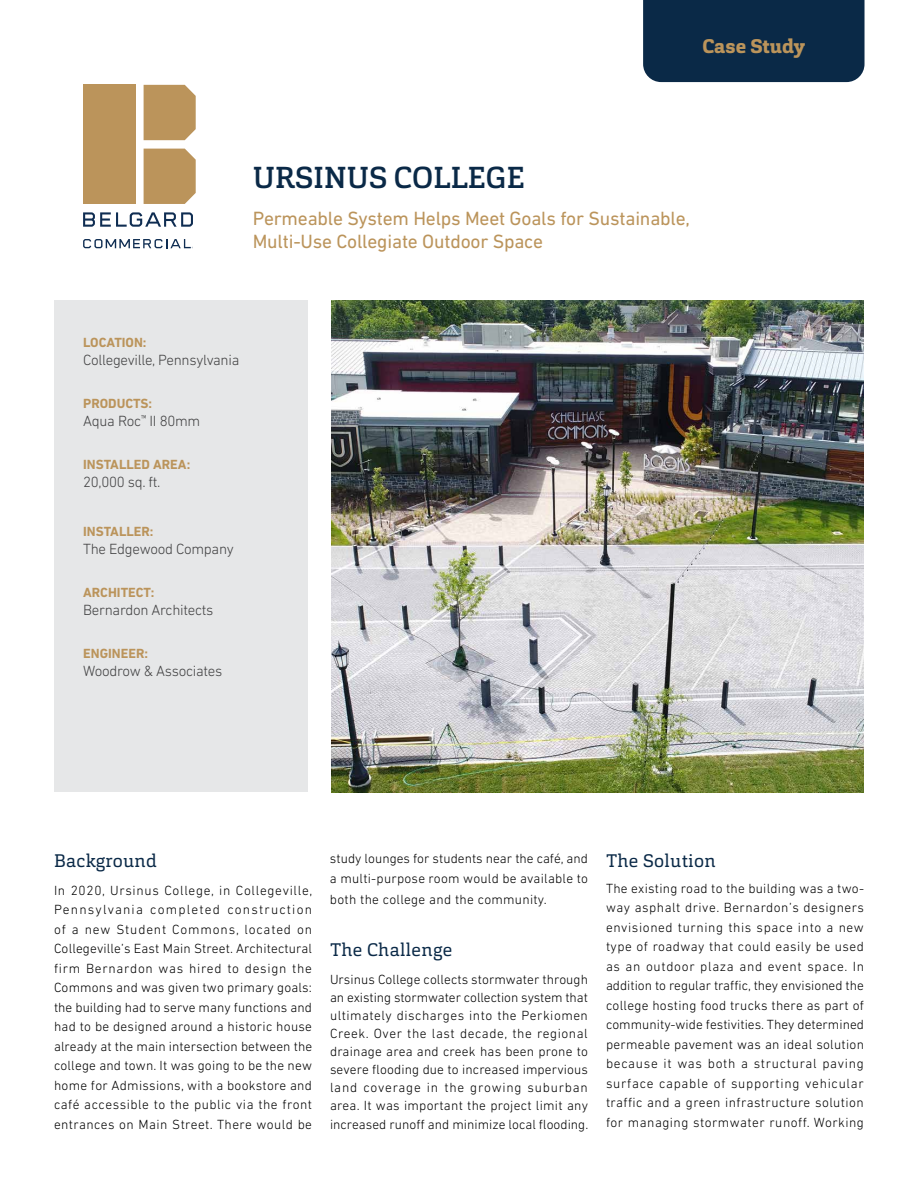
<style>
.page{position:relative;width:918px;height:1188px;background:#fff}
.page>*{position:absolute;margin:0;border:0;box-sizing:border-box;transform-origin:0 0}
.t1{font:500 30px "Cargan";letter-spacing:.005em;color:#0a2947}
.t2{font:19.5px/23.4px "DIN Next LT Pro";letter-spacing:-.01em;color:#bb945b}
.t3{font:800 19.5px "Cargan";color:#bb945b}
.t4{font:18px "Cargan";letter-spacing:.02em;color:#0a2947}
.t5{font:300 15px "DIN Next LT Pro";letter-spacing:-.02em;color:#414142}
.t6{font:300 13.5px/19.5px "DIN Next LT Pro";letter-spacing:.02em;color:#000;text-align:justify}
.t7{font:700 13.5px "DIN Next LT Pro";color:#bb945b}
</style>
<div class="page">
<div style="left:643px;top:0;width:222px;height:82px;background:#0a2947"></div>
<div style="left:54px;top:300px;width:254px;height:492px;background:#e6e7e8"></div>
<div style="left:144px;top:85px;width:52px;height:55px;background:#bb945b"></div>
<div style="left:144px;top:149px;width:52px;height:55px;background:#bb945b"></div>
<div style="left:83px;top:85px;width:52px;height:119px;background:#bb945b"></div>
<svg style="left:83px;top:212px;width:110px;height:15px"></svg>
<svg style="left:83px;top:239px;width:110px;height:9px"></svg>
<img style="left:331px;top:300px;width:532px;height:492px">
<h2 class="t3" style="left:703px;top:33px;width:104px">Case Study</h2>
<h1 class="t1" style="left:253px;top:158px;width:273px">URSINUS COLLEGE</h1>
<h2 class="t2" style="left:253px;top:206px;width:439px">Permeable System Helps Meet Goals for Sustainable,<br>Multi-Use Collegiate Outdoor Space</h2>
<p class="t7" style="left:83px;top:334px;width:65px">LOCATION:</p>
<p class="t5" style="left:83px;top:351px;width:158px">Collegeville, Pennsylvania</p>
<p class="t7" style="left:83px;top:395px;width:71px">PRODUCTS:</p>
<p class="t5" style="left:83px;top:412px;width:119px">Aqua Roc<sup>™</sup> II 80mm</p>
<p class="t7" style="left:83px;top:456px;width:109px">INSTALLED AREA:</p>
<p class="t5" style="left:83px;top:473px;width:79px">20,000 sq. ft.</p>
<p class="t7" style="left:83px;top:524px;width:72px">INSTALLER:</p>
<p class="t5" style="left:83px;top:540px;width:152px">The Edgewood Company</p>
<p class="t7" style="left:83px;top:584px;width:73px">ARCHITECT:</p>
<p class="t5" style="left:83px;top:601px;width:132px">Bernardon Architects</p>
<p class="t7" style="left:83px;top:645px;width:66px">ENGINEER:</p>
<p class="t5" style="left:83px;top:662px;width:141px">Woodrow &amp; Associates</p>
<h3 class="t4" style="left:54px;top:849px;width:105px">Background</h3>
<p class="t6" style="left:54px;top:880px;width:260px">In 2020, Ursinus College, in Collegeville, Pennsylvania completed construction of a new Student Commons, located on Collegeville’s East Main Street. Architectural firm Bernardon was hired to design the Commons and was given two primary goals: the building had to serve many functions and had to be designed around a historic house already at the main intersection between the college and town. It was going to be the new home for Admissions, with a bookstore and café accessible to the public via the front entrances on Main Street. There would be</p>
<p class="t6" style="left:330px;top:849px;width:260px">study lounges for students near the café, and a multi-purpose room would be available to</p>
<p class="t6" style="left:330px;top:889px;width:218px">both the college and the community.</p>
<h3 class="t4" style="left:330px;top:938px;width:124px">The Challenge</h3>
<p class="t6" style="left:330px;top:970px;width:260px;line-height:18px">Ursinus College collects stormwater through an existing stormwater collection system that ultimately discharges into the Perkiomen Creek. Over the last decade, the regional drainage area and creek has been prone to severe flooding due to increased impervious land coverage in the growing suburban area. It was important the project limit any</p>
<p class="t6" style="left:330px;top:1115px;width:260px">increased runoff and minimize local flooding.</p>
<h3 class="t4" style="left:606px;top:849px;width:111px">The Solution</h3>
<p class="t6" style="left:606px;top:878px;width:260px">The existing road to the building was a two&shy;way asphalt drive. Bernardon’s designers envisioned turning this space into a new type of roadway that could easily be used as an outdoor plaza and event space. In addition to regular traffic, they envisioned the college hosting food trucks there as part of community-wide festivities. They determined permeable pavement was an ideal solution because it was both a structural paving surface capable of supporting vehicular traffic and a green infrastructure solution for managing stormwater runoff. Working</p>
</div>
